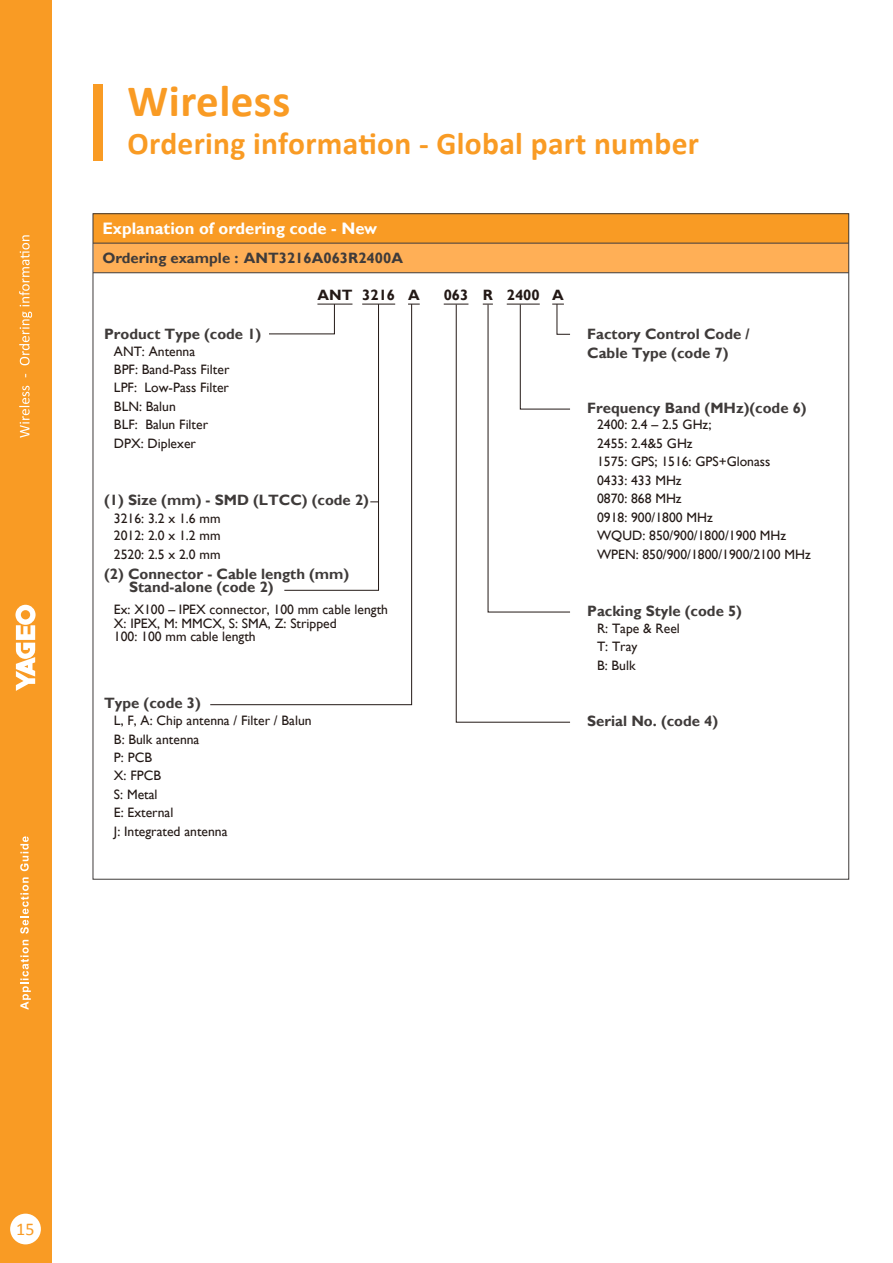
<style>
.page{position:relative;width:893px;height:1263px;background:#fff}
.page>*{position:absolute;margin:0;border:0;box-sizing:border-box;transform-origin:0 0}
.t1{font:700 45px "Calibri";letter-spacing:.01em;color:#f99b24}
.t2{font:700 31.5px "Calibri";letter-spacing:.01em;color:#f99b24}
.t3{font:18px "Calibri";color:#f99b24}
.t4{font:700 16.65px "Gill Sans";color:#fff}
.t5{font:700 15px/13.6px "Gill Sans";color:#3f3b3a}
.t6{font:700 15px "Gill Sans";color:#231916}
.t7{font:13.65px/18.5px "Gill Sans";color:#231916}
</style>
<div class="page">
<div style="left:0;top:0;width:51px;height:1263px;background:#f99b24"></div>
<svg style="left:19px;top:386px;width:11px;height:52px"></svg>
<svg style="left:19px;top:312px;width:13px;height:53px"></svg>
<svg style="left:19px;top:235px;width:11px;height:71px"></svg>
<div style="left:93px;top:85px;width:9px;height:76px;background:#f99b24"></div>
<div style="left:93px;top:214px;width:756px;height:29px;background:#f99b24"></div>
<div style="left:93px;top:243px;width:756px;height:30px;background:#ffaf56"></div>
<svg style="left:455px;top:613px;width:115px;height:110px"></svg>
<svg style="left:269px;top:303px;width:301px;height:310px"></svg>
<hr style="left:93px;top:243px;width:756px;height:1px;background:#3f3b3a">
<hr style="left:93px;top:272px;width:756px;height:1px;background:#3f3b3a">
<div style="left:10px;top:1214px;width:31px;height:30px;background:#fff;border-radius:50%"></div>
<svg style="left:15px;top:605px;width:21px;height:86px"></svg>
<svg style="left:20px;top:940px;width:11px;height:70px"></svg>
<svg style="left:20px;top:877px;width:9px;height:57px"></svg>
<svg style="left:20px;top:836px;width:9px;height:35px"></svg>
<h1 class="t1" style="left:128px;top:72px;width:164px">Wireless</h1>
<h2 class="t2" style="left:128px;top:123px;width:573px">Ordering information - Global part number</h2>
<p class="t4" style="left:102px;top:218px;width:276px">Explanation of ordering code - New</p>
<p class="t5" style="left:102px;top:252px;width:302px">Ordering example : ANT3216A063R2400A</p>
<p class="t6" style="left:317px;top:285px;width:104px">ANT 3216 A</p>
<p class="t6" style="left:444px;top:285px;width:122px">063 R 2400 A</p>
<p class="t5" style="left:104px;top:328px;width:159px">Product Type (code 1)</p>
<p class="t5" style="left:587px;top:328px;width:164px">Factory Control Code /</p>
<p class="t7" style="left:114px;top:342px;width:83px">ANT: Antenna</p>
<p class="t5" style="left:587px;top:346px;width:143px">Cable Type (code 7)</p>
<p class="t7" style="left:114px;top:360px;width:117px;text-align:justify">BPF: Band-Pass Filter LPF: Low-Pass Filter BLN: Balun</p>
<p class="t5" style="left:587px;top:402px;width:221px">Frequency Band (MHz)(code 6)</p>
<p class="t7" style="left:114px;top:416px;width:96px">BLF: Balun Filter</p>
<p class="t7" style="left:597px;top:416px;width:116px">2400: 2.4 – 2.5 GHz;</p>
<p class="t7" style="left:114px;top:434px;width:83px">DPX: Diplexer</p>
<p class="t7" style="left:597px;top:434px;width:175px">2455: 2.4&amp;5 GHz<br>1575: GPS; 1516: GPS+Glonass<br>0433: 433 MHz</p>
<p class="t5" style="left:104px;top:493px;width:266px">(1) Size (mm) - SMD (LTCC) (code 2)</p>
<p class="t7" style="left:597px;top:490px;width:86px">0870: 868 MHz</p>
<p class="t7" style="left:114px;top:510px;width:108px">3216: 3.2 x 1.6 mm</p>
<p class="t7" style="left:597px;top:508px;width:117px">0918: 900/1800 MHz</p>
<p class="t7" style="left:114px;top:527px;width:108px">2012: 2.0 x 1.2 mm</p>
<p class="t7" style="left:597px;top:527px;width:191px">WQUD: 850/900/1800/1900 MHz</p>
<p class="t7" style="left:114px;top:545px;width:108px">2520: 2.5 x 2.0 mm</p>
<p class="t7" style="left:597px;top:545px;width:215px">WPEN: 850/900/1800/1900/2100 MHz</p>
<p class="t5" style="left:129px;top:567px;width:222px;text-indent:-25px">(2) Connector - Cable length (mm)<br>Stand-alone (code 2)</p>
<p class="t7" style="left:114px;top:603px;width:276px;line-height:13.6px">Ex: X100 – IPEX connector, 100 mm cable length<br>X: IPEX, M: MMCX, S: SMA, Z: Stripped<br>100: 100 mm cable length</p>
<p class="t5" style="left:587px;top:604px;width:156px">Packing Style (code 5)</p>
<p class="t7" style="left:597px;top:619px;width:84px">R: Tape &amp; Reel<br>T: Tray<br>B: Bulk</p>
<p class="t5" style="left:104px;top:696px;width:98px">Type (code 3)</p>
<p class="t7" style="left:114px;top:711px;width:199px">L, F, A: Chip antenna / Filter / Balun</p>
<p class="t5" style="left:587px;top:715px;width:133px">Serial No. (code 4)</p>
<p class="t7" style="left:114px;top:730px;width:115px">B: Bulk antenna<br>P: PCB<br>X: FPCB<br>S: Metal<br>E: External<br>J: Integrated antenna</p>
<h3 class="t3" style="left:16px;top:1217px;width:20px">15</h3>
</div>
